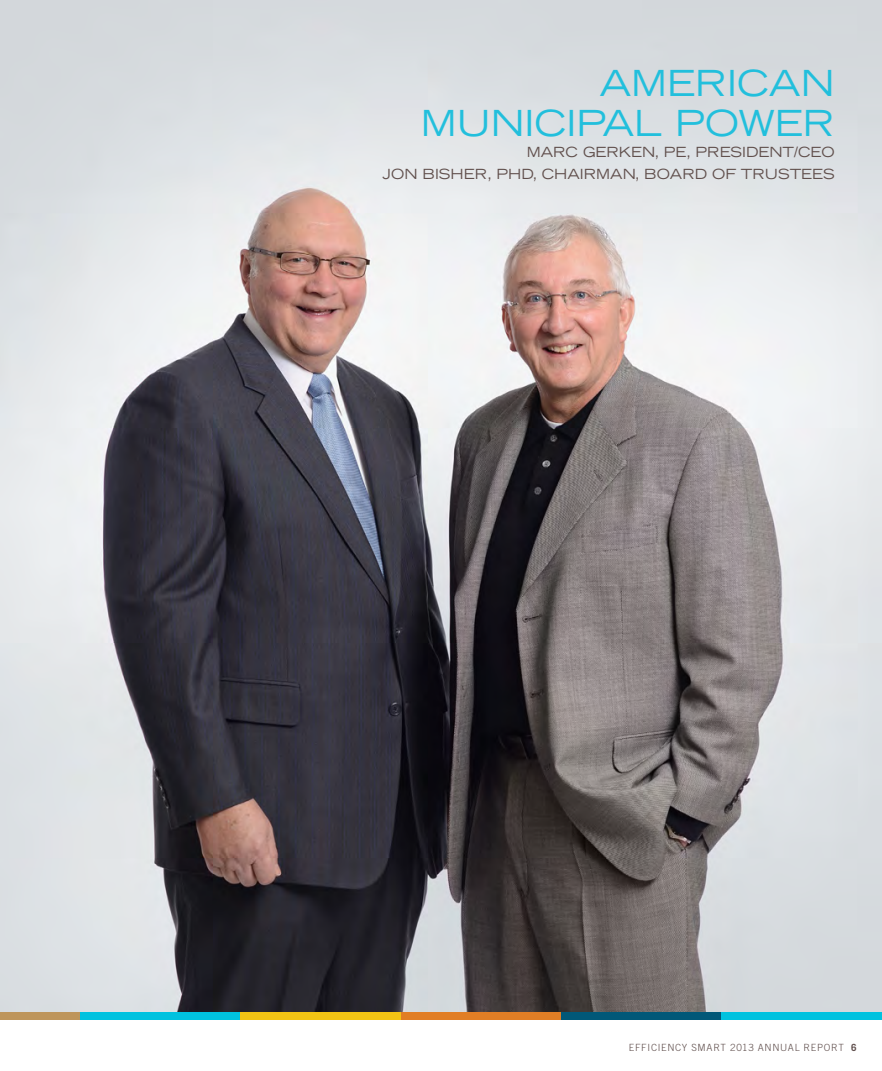
<style>
.page{position:relative;width:882px;height:1071px;background:#fff}
.page>*{position:absolute;margin:0;border:0;box-sizing:border-box;transform-origin:0 0}
.t1{font:expanded 35.88px "Trade Gothic LH";color:#22bfdc}
.t2{font:expanded 14px "Trade Gothic LH";color:#61504d}
.t3{font:300 9.97px "Trade Gothic";letter-spacing:.07em;color:#61504e}
.s1{font-weight:700}
</style>
<div class="page">
<img style="left:0;top:0;width:882px;height:1012px">
<div style="left:0;top:1012px;width:80px;height:8px;background:#be955b"></div>
<div style="left:80px;top:1012px;width:161px;height:8px;background:#00c2df"></div>
<div style="left:241px;top:1012px;width:160px;height:8px;background:#f2c414"></div>
<div style="left:401px;top:1012px;width:160px;height:8px;background:#e17e25"></div>
<div style="left:561px;top:1012px;width:161px;height:8px;background:#015878"></div>
<div style="left:722px;top:1012px;width:160px;height:8px;background:#00c2df"></div>
<p class="t1" style="left:599px;top:59px;width:237px">AMERICAN</p>
<p class="t1" style="left:421px;top:99px;width:415px">MUNICIPAL POWER</p>
<p class="t2" style="left:527px;top:143px;width:310px">MARC GERKEN, PE, PRESIDENT/CEO</p>
<p class="t2" style="left:383px;top:164px;width:454px">JON BISHER, PHD, CHAIRMAN, BOARD OF TRUSTEES</p>
<p class="t3" style="left:629px;top:1042px;width:229px">EFFICIENCY SMART 2013 ANNUAL REPORT <span class="s1">6</span></p>
</div>
